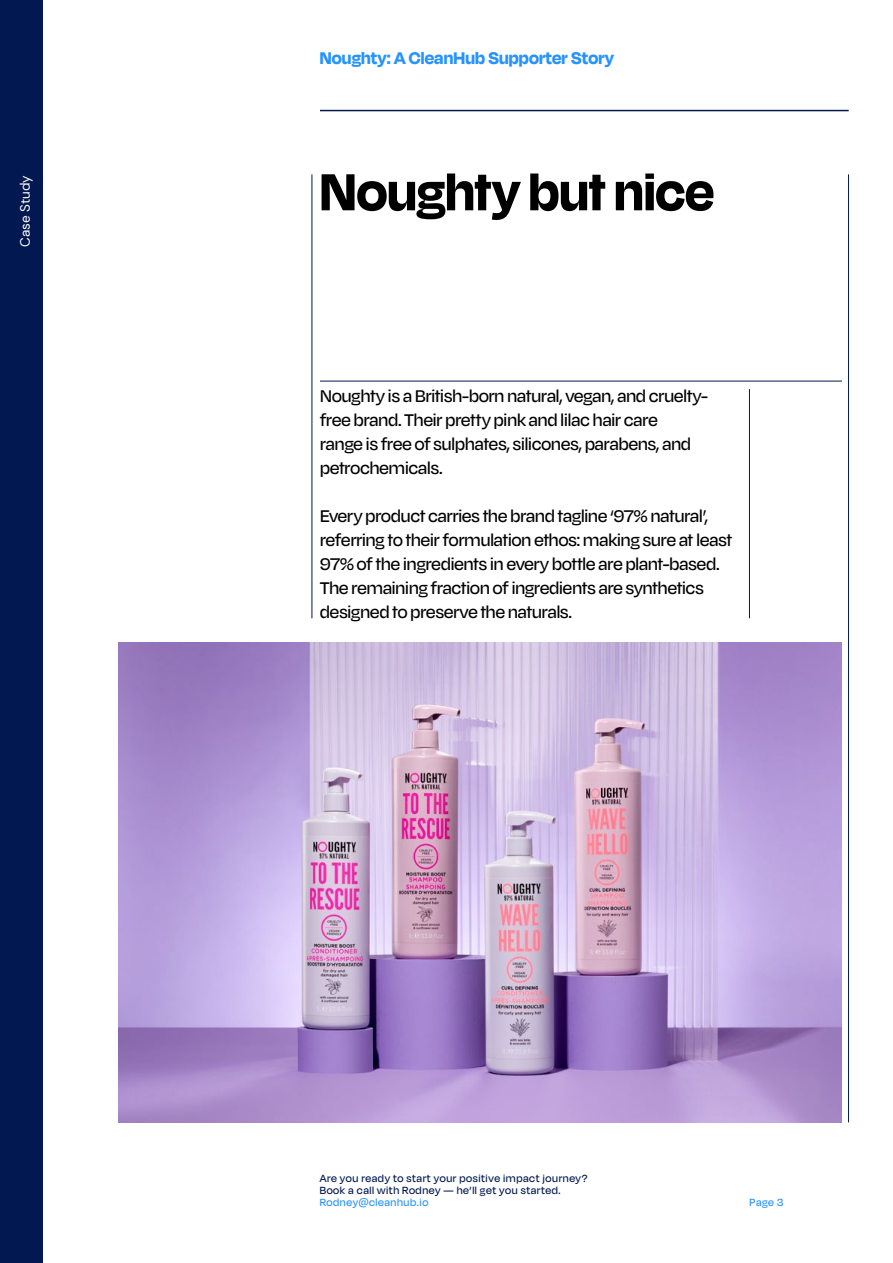
<style>
.page{position:relative;width:893px;height:1263px;background:#fff}
.page>*{position:absolute;margin:0;border:0;box-sizing:border-box;transform-origin:0 0}
.t1{font:700 60px "Degular Display";color:#000}
.t2{font:500 19.5px/24px "Degular";letter-spacing:-.03em;color:#000}
.t3{font:700 19.5px "Degular Display";letter-spacing:.01em;color:#2693ff}
.t4{font:13.5px "DM Sans";color:#fff}
.t5{font:500 12px/12px "Degular Display";letter-spacing:.05em;color:#011850}
.t6{font:500 12px "Degular Display";letter-spacing:.05em;color:#2693ff}
</style>
<div class="page">
<hr style="left:42px;top:0;width:1px;height:1263px;background:#000">
<hr style="left:320px;top:110px;width:529px;height:1px;background:#011850">
<hr style="left:848px;top:174px;width:1px;height:948px;background:#011850">
<hr style="left:749px;top:389px;width:1px;height:229px;background:#011850">
<hr style="left:312px;top:174px;width:1px;height:444px;background:#011850">
<hr style="left:312px;top:845px;width:1px;height:278px;background:#011850">
<div style="left:0;top:0;width:42px;height:1263px;background:#011850"></div>
<hr style="left:749px;top:847px;width:1px;height:276px;background:#011850">
<img style="left:118px;top:642px;width:724px;height:480px">
<hr style="left:320px;top:381px;width:522px;height:1px;background:#011850">
<p class="t3" style="left:320px;top:47px;width:296px">Noughty: A CleanHub Supporter Story</p>
<p class="t4" style="left:17px;top:247px;width:73px;rotate:-90deg">Case Study</p>
<h1 class="t1" style="left:320px;top:156px;width:396px">Noughty but nice</h1>
<p class="t2" style="left:320px;top:383px;width:390px">Noughty is a British-born natural, vegan, and cruelty&shy;free brand. Their pretty pink and lilac hair care<br>range is free of sulphates, silicones, parabens, and petrochemicals.</p>
<p class="t2" style="left:320px;top:503px;width:414px">Every product carries the brand tagline ‘97% natural’, referring to their formulation ethos: making sure at least 97% of the ingredients in every bottle are plant-based.<br>The remaining fraction of ingredients are synthetics designed to preserve the naturals.</p>
<p class="t5" style="left:320px;top:1172px;width:269px">Are you ready to start your positive impact journey?<br>Book a call with Rodney — he’ll get you started.</p>
<p class="t6" style="left:320px;top:1195px;width:110px">Rodney@cleanhub.io</p>
<p class="t6" style="left:750px;top:1195px;width:35px">Page 3</p>
</div>
